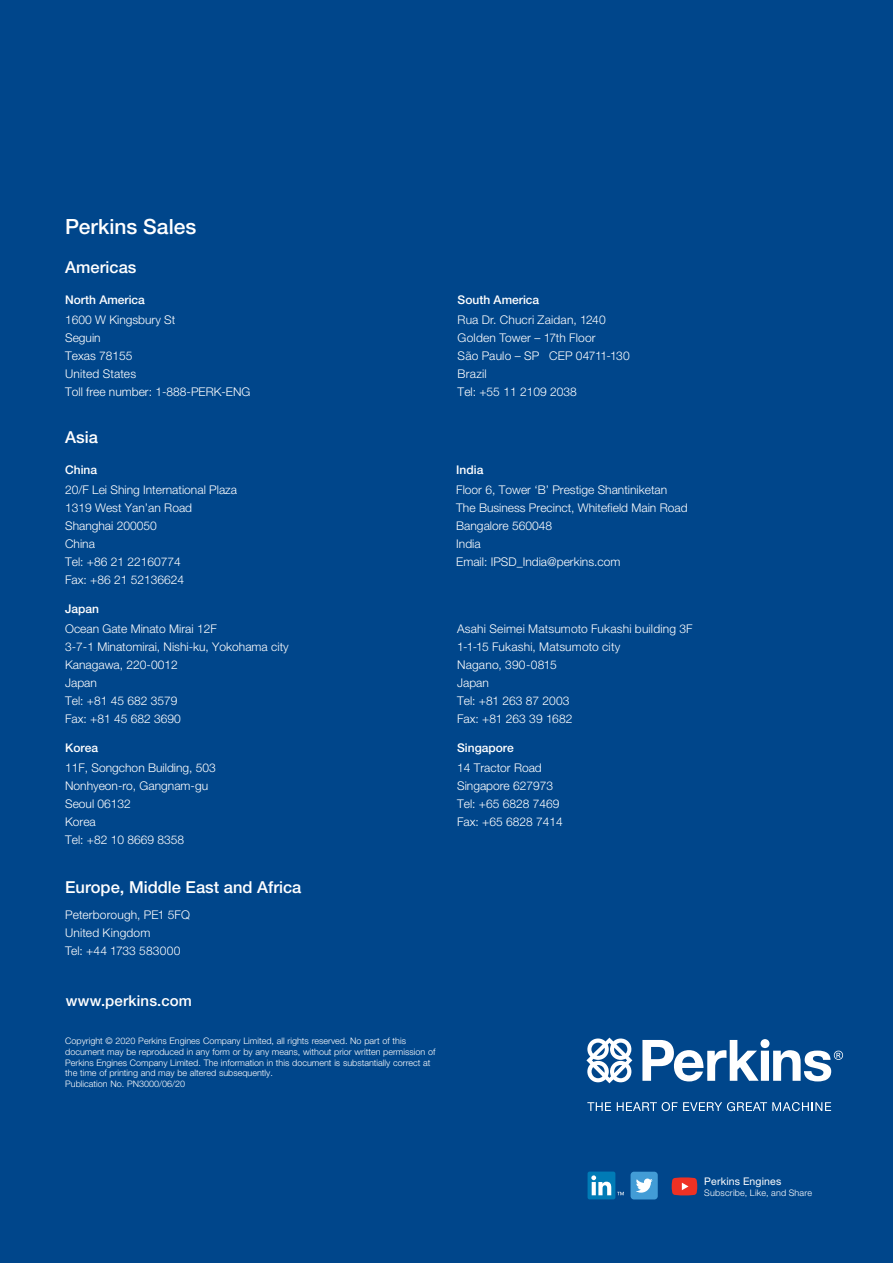
<style>
.page{position:relative;width:893px;height:1263px;background:#00468b}
.page>*{position:absolute;margin:0;border:0;box-sizing:border-box;transform-origin:0 0}
.t1{font:500 21px "Helvetica Neue LT Pro";letter-spacing:.005em;color:#fff}
.t2{font:500 16.5px "Helvetica Neue LT Pro";color:#fff}
.t3{font:500 15px "Helvetica Neue LT Pro";letter-spacing:.01em;color:#fff}
.t4{font:300 12px/18px "Helvetica Neue LT Pro";color:#fff}
.t5{font:500 12px "Helvetica Neue LT Pro";color:#fff}
.t6{font:10.5px "Helvetica Neue LT Pro";letter-spacing:.015em;color:#fff}
.t7{font:300 9px/10.8px "Helvetica Neue LT Pro";color:#fff}
.t8{font:300 9px "Helvetica Neue LT Pro";letter-spacing:.02em;color:#fff}
</style>
<div class="page">
<div style="left:631px;top:1172px;width:27px;height:27px;background:#429cd6;border-radius:3px"></div>
<svg style="left:636px;top:1178px;width:17px;height:14px"></svg>
<div style="left:588px;top:1171px;width:27px;height:28px;background:#007bb6;border-radius:2px"></div>
<svg style="left:591px;top:1175px;width:20px;height:20px"></svg>
<svg style="left:617px;top:1192px;width:7px;height:3px"></svg>
<svg style="left:587px;top:1102px;width:24px;height:9px"></svg>
<svg style="left:617px;top:1102px;width:214px;height:9px"></svg>
<svg style="left:586px;top:1037px;width:46px;height:46px"></svg>
<svg style="left:642px;top:1039px;width:201px;height:42px"></svg>
<svg style="left:672px;top:1178px;width:25px;height:17px"></svg>
<h1 class="t1" style="left:65px;top:214px;width:133px">Perkins Sales</h1>
<h2 class="t2" style="left:65px;top:257px;width:73px">Americas</h2>
<p class="t5" style="left:65px;top:293px;width:81px">North America</p>
<p class="t4" style="left:65px;top:311px;width:187px">1600 W Kingsbury St<br>Seguin<br>Texas 78155<br>United States<br>Toll free number: 1-888-PERK-ENG</p>
<h2 class="t2" style="left:65px;top:427px;width:34px">Asia</h2>
<p class="t5" style="left:65px;top:462px;width:34px">China</p>
<p class="t4" style="left:65px;top:481px;width:173px">20/F Lei Shing International Plaza<br>1319 West Yan’an Road<br>Shanghai 200050<br>China<br>Tel: +86 21 22160774<br>Fax: +86 21 52136624</p>
<p class="t5" style="left:458px;top:293px;width:83px">South America</p>
<p class="t4" style="left:458px;top:311px;width:173px">Rua Dr. Chucri Zaidan, 1240<br>Golden Tower – 17th Floor<br>São Paulo – SP CEP 04711-130<br>Brazil<br>Tel: +55 11 2109 2038</p>
<p class="t5" style="left:456px;top:462px;width:29px">India</p>
<p class="t4" style="left:456px;top:481px;width:233px">Floor 6, Tower ‘B’ Prestige Shantiniketan<br>The Business Precinct, Whitefield Main Road<br>Bangalore 560048<br>India<br>Email: IPSD_India@perkins.com</p>
<p class="t5" style="left:65px;top:601px;width:36px">Japan</p>
<p class="t4" style="left:65px;top:619px;width:225px">Ocean Gate Minato Mirai 12F<br>3-7-1 Minatomirai, Nishi-ku, Yokohama city<br>Kanagawa, 220-0012<br>Japan<br>Tel: +81 45 682 3579<br>Fax: +81 45 682 3690</p>
<p class="t4" style="left:457px;top:619px;width:237px">Asahi Seimei Matsumoto Fukashi building 3F<br>1-1-15 Fukashi, Matsumoto city<br>Nagano, 390-0815<br>Japan<br>Tel: +81 263 87 2003<br>Fax: +81 263 39 1682</p>
<p class="t5" style="left:65px;top:741px;width:34px">Korea</p>
<p class="t4" style="left:65px;top:759px;width:152px">11F, Songchon Building, 503<br>Nonhyeon-ro, Gangnam-gu<br>Seoul 06132<br>Korea<br>Tel: +82 10 8669 8358</p>
<p class="t5" style="left:457px;top:741px;width:58px">Singapore</p>
<p class="t4" style="left:457px;top:759px;width:107px">14 Tractor Road<br>Singapore 627973<br>Tel: +65 6828 7469<br>Fax: +65 6828 7414</p>
<h2 class="t2" style="left:65px;top:877px;width:238px">Europe, Middle East and Africa</h2>
<p class="t4" style="left:65px;top:906px;width:126px">Peterborough, PE1 5FQ<br>United Kingdom<br>Tel: +44 1733 583000</p>
<p class="t3" style="left:66px;top:991px;width:128px">www.perkins.com</p>
<p class="t7" style="left:65px;top:1035px;width:372px">Copyright © 2020 Perkins Engines Company Limited, all rights reserved. No part of this document may be reproduced in any form or by any means, without prior written permission of Perkins Engines Company Limited. The information in this document is substantially correct at the time of printing and may be altered subsequently.<br>Publication No. PN3000/06/20</p>
<p class="t6" style="left:704px;top:1175px;width:79px">Perkins Engines</p>
<p class="t8" style="left:704px;top:1187px;width:109px">Subscribe, Like, and Share</p>
</div>
